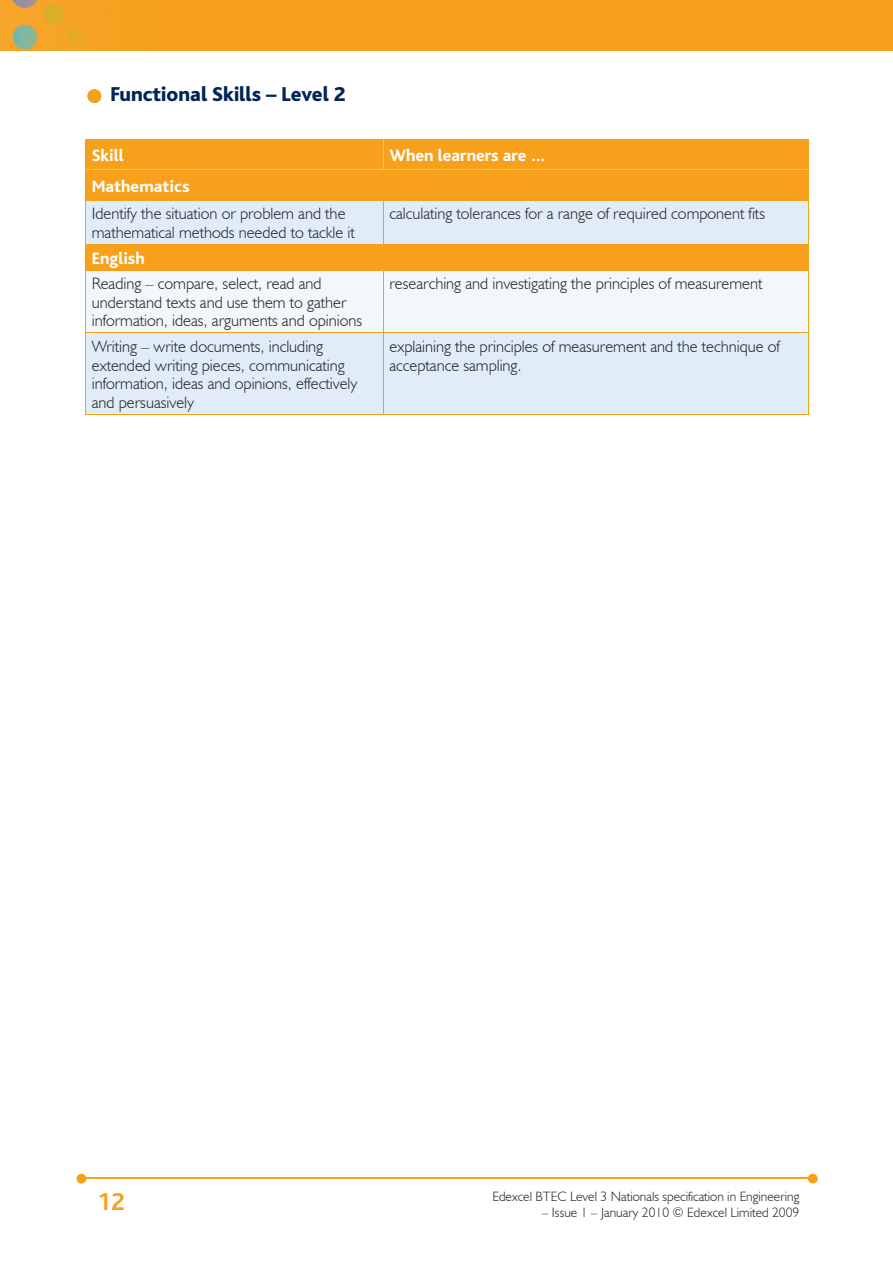
<style>
.page{position:relative;width:893px;height:1263px;background:#fff}
.page>*{position:absolute;margin:0;border:0;box-sizing:border-box;transform-origin:0 0}
.t1{font:700 25.5px "Bliss";color:#f6a01b}
.t2{font:800 21px "Bliss";color:#002556}
.t3{font:800 17.25px "Bliss";color:#fff}
.t4{font:300 16.5px/18.8px "Humanist 521 BT";color:#231f20}
.t5{font:300 13.5px "Humanist 521 BT";color:#231f20}
</style>
<div class="page">
<img style="left:0;top:0;width:893px;height:51px">
<hr style="left:82px;top:1178px;width:728px;height:1px;background:#f6a01b">
<svg style="left:808px;top:1174px;width:10px;height:9px"></svg>
<svg style="left:77px;top:1174px;width:9px;height:9px"></svg>
<svg style="left:88px;top:89px;width:13px;height:14px"></svg>
<div style="left:86px;top:271px;width:722px;height:61px;background:#f2f7fb"></div>
<div style="left:86px;top:333px;width:722px;height:81px;background:#e0edf8"></div>
<hr style="left:85px;top:139px;width:298px;height:1px;background:#f6a01b">
<hr style="left:383px;top:139px;width:426px;height:1px;background:#f6a01b">
<svg style="left:85px;top:140px;width:724px;height:130px;background:#eeb965"></svg>
<hr style="left:383px;top:244px;width:426px;height:1px;background:#f6a01b">
<hr style="left:85px;top:270px;width:1px;height:62px;background:#f6a01b">
<hr style="left:85px;top:270px;width:298px;height:1px;background:#f6a01b">
<hr style="left:383px;top:270px;width:1px;height:62px;background:#f6a01b">
<hr style="left:808px;top:270px;width:1px;height:62px;background:#f6a01b">
<hr style="left:383px;top:270px;width:426px;height:1px;background:#f6a01b">
<hr style="left:85px;top:414px;width:298px;height:1px;background:#f6a01b">
<hr style="left:85px;top:333px;width:1px;height:81px;background:#f6a01b">
<hr style="left:85px;top:332px;width:298px;height:1px;background:#f6a01b">
<hr style="left:383px;top:414px;width:426px;height:1px;background:#f6a01b">
<hr style="left:383px;top:333px;width:1px;height:81px;background:#f6a01b">
<hr style="left:808px;top:333px;width:1px;height:81px;background:#f6a01b">
<hr style="left:383px;top:332px;width:426px;height:1px;background:#f6a01b">
<p class="t2" style="left:111px;top:83px;width:237px">Functional Skills – Level 2</p>
<p class="t3" style="left:92px;top:147px;width:33px">Skill</p>
<p class="t3" style="left:389px;top:147px;width:158px">When learners are …</p>
<p class="t3" style="left:92px;top:177px;width:99px">Mathematics</p>
<p class="t4" style="left:92px;top:204px;width:265px">Identify the situation or problem and the mathematical methods needed to tackle it</p>
<p class="t4" style="left:389px;top:204px;width:377px">calculating tolerances for a range of required component fits</p>
<p class="t3" style="left:92px;top:249px;width:55px">English</p>
<p class="t4" style="left:92px;top:274px;width:272px">Reading – compare, select, read and understand texts and use them to gather information, ideas, arguments and opinions</p>
<p class="t4" style="left:389px;top:274px;width:374px">researching and investigating the principles of measurement</p>
<p class="t4" style="left:92px;top:336px;width:267px">Writing – write documents, including extended writing pieces, communicating information, ideas and opinions, effectively and persuasively</p>
<p class="t4" style="left:389px;top:336px;width:392px">explaining the principles of measurement and the technique of acceptance sampling.</p>
<h1 class="t1" style="left:97px;top:1189px;width:29px">12</h1>
<p class="t5" style="left:492px;top:1188px;width:309px">Edexcel BTEC Level 3 Nationals specification in Engineering</p>
<p class="t5" style="left:542px;top:1204px;width:259px">– Issue 1 – January 2010 © Edexcel Limited 2009</p>
</div>
